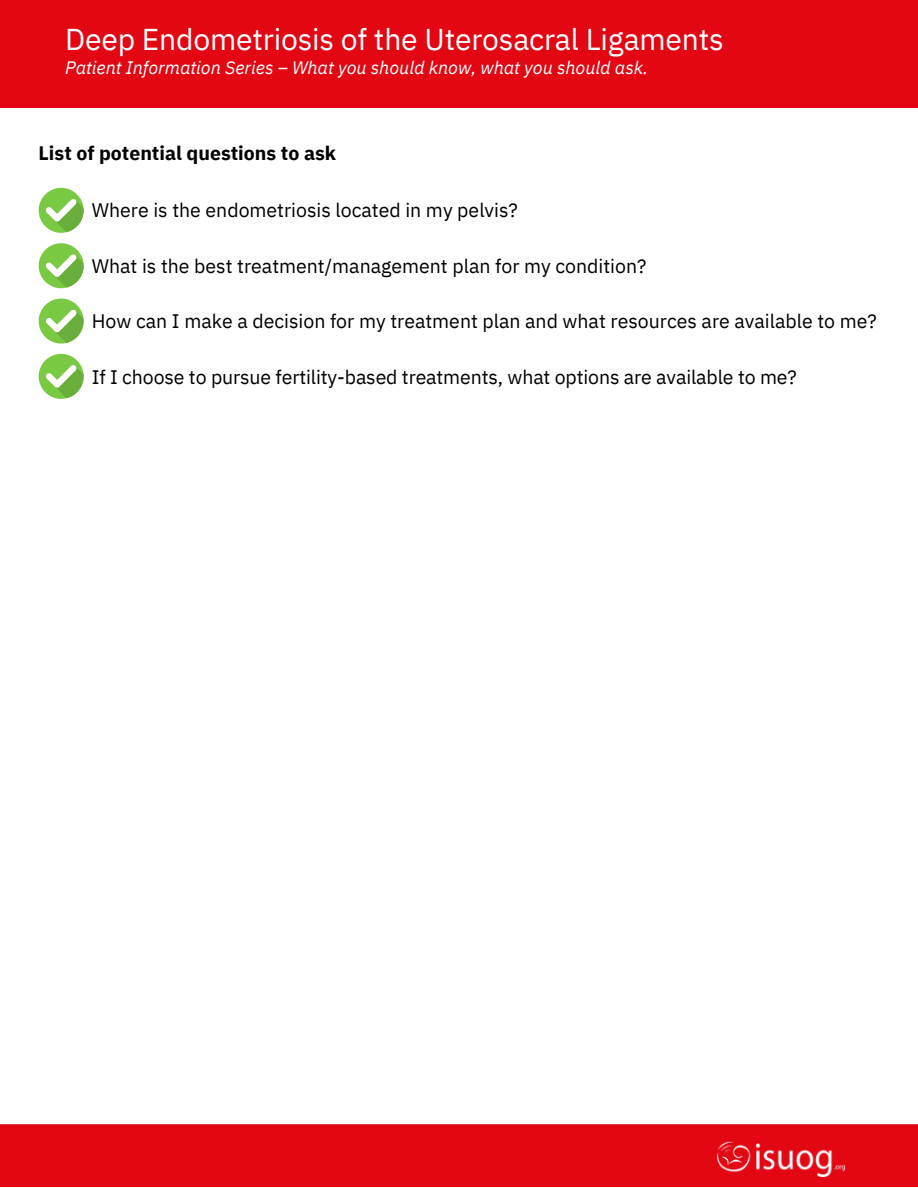
<style>
.page{position:relative;width:918px;height:1188px;background:#fff}
.page>*{position:absolute;margin:0;border:0;box-sizing:border-box;transform-origin:0 0}
.t1{font:30px "IBM Plex Sans";letter-spacing:-.005em;color:#fff}
.t2{font:19.5px "IBM Plex Sans";color:#000}
.t3{font:700 19.5px "IBM Plex Sans";color:#000}
.t4{font:italic 18px "IBM Plex Sans";color:#fff}
</style>
<div class="page">
<div style="left:0;top:1125px;width:917px;height:61px;background:#e30613"></div>
<div style="left:0;top:1124px;width:918px;height:63px;border:1px solid #e30613"></div>
<img style="left:718px;top:1142px;width:127px;height:34px">
<div style="left:0;top:0;width:917px;height:107px;background:#e30613"></div>
<div style="left:0;top:0;width:918px;height:108px;border:1px solid #e30613"></div>
<div style="left:39px;top:188px;width:45px;height:45px;background:#7ac943;border-radius:50%"></div>
<svg style="left:46px;top:199px;width:38px;height:34px"></svg>
<div style="left:39px;top:243px;width:45px;height:45px;background:#7ac943;border-radius:50%"></div>
<svg style="left:46px;top:254px;width:38px;height:34px"></svg>
<div style="left:39px;top:299px;width:45px;height:45px;background:#7ac943;border-radius:50%"></div>
<svg style="left:46px;top:310px;width:38px;height:34px"></svg>
<div style="left:39px;top:354px;width:45px;height:45px;background:#7ac943;border-radius:50%"></div>
<svg style="left:46px;top:365px;width:38px;height:34px"></svg>
<p class="t1" style="left:65px;top:19px;width:660px">Deep Endometriosis of the Uterosacral Ligaments</p>
<p class="t4" style="left:65px;top:55px;width:584px">Patient Information Series – What you should know, what you should ask.</p>
<p class="t3" style="left:39px;top:140px;width:299px">List of potential questions to ask</p>
<p class="t2" style="left:92px;top:197px;width:428px">Where is the endometriosis located in my pelvis?</p>
<p class="t2" style="left:92px;top:253px;width:556px">What is the best treatment/management plan for my condition?</p>
<p class="t2" style="left:92px;top:308px;width:786px">How can I make a decision for my treatment plan and what resources are available to me?</p>
<p class="t2" style="left:92px;top:364px;width:707px">If I choose to pursue fertility-based treatments, what options are available to me?</p>
</div>
